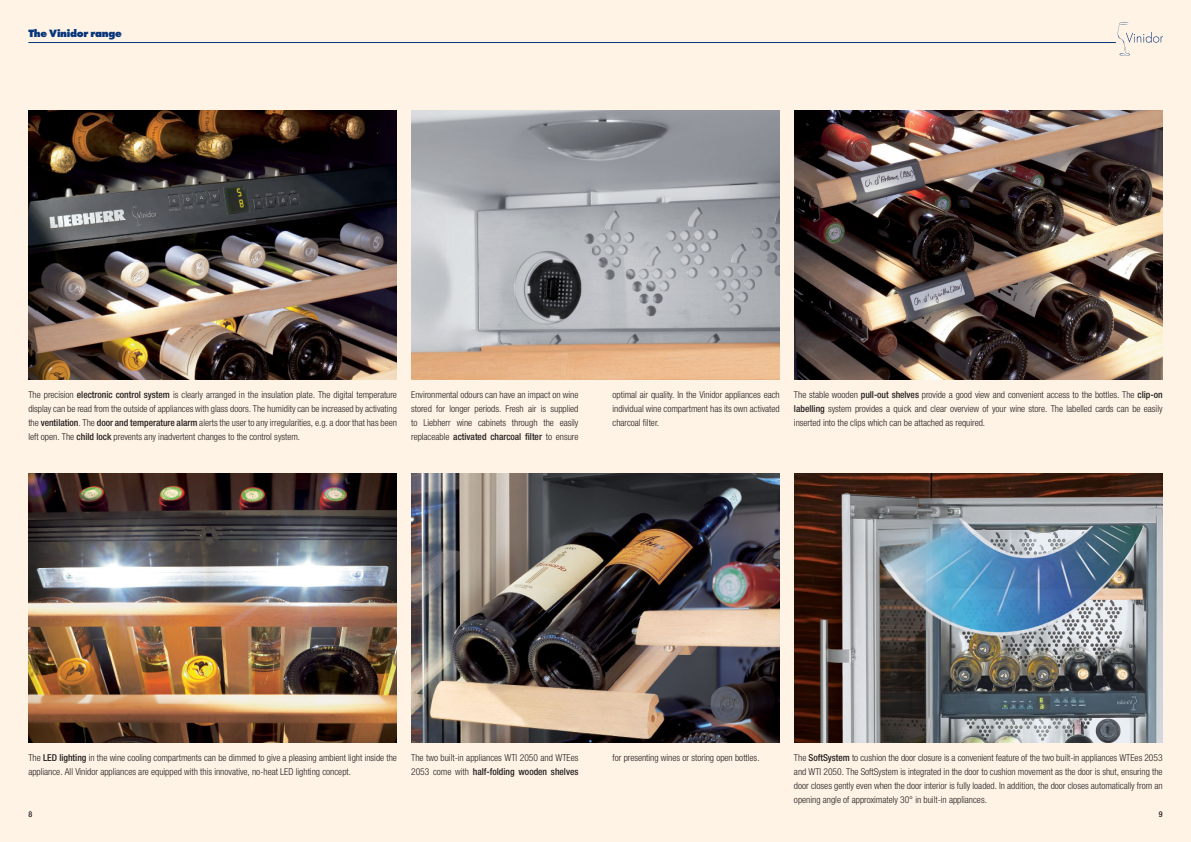
<style>
.page{position:relative;width:1191px;height:842px;background:#fff3e5}
.page>*{position:absolute;margin:0;border:0;box-sizing:border-box;transform-origin:0 0}
.t1{font:700 expanded 11px "Futura";letter-spacing:-.03em;color:#07357b}
.t2{font:300 condensed 9.5px/14px "Helvetica Neue LTW1 G";color:#231f20;text-align:justify}
.t3{font:500 condensed 8px "Helvetica Neue LTW1 G";color:#231f20}
.s1{font-weight:500}
</style>
<div class="page">
<img style="left:28px;top:111px;width:369px;height:269px">
<img style="left:28px;top:473px;width:369px;height:270px">
<img style="left:411px;top:111px;width:369px;height:269px">
<img style="left:411px;top:473px;width:369px;height:270px">
<img style="left:794px;top:111px;width:368px;height:269px">
<img style="left:794px;top:473px;width:368px;height:270px">
<img style="left:1117px;top:21px;width:47px;height:35px">
<hr style="left:28px;top:42px;width:1087px;height:1px;background:#07357b">
<p class="t1" style="left:28px;top:28px;width:95px">The Vinidor range</p>
<p class="t2" style="left:28px;top:389px;width:370px">The precision <span class="s1">electronic control system</span> is clearly arranged in the insulation plate. The digital temperature display can be read from the outside of appliances with glass doors. The humidity can be increased by activating the <span class="s1">ventilation</span>. The <span class="s1">door and temperature alarm</span> alerts the user to any irregularities, e.g. a door that has been left open. The <span class="s1">child lock</span> prevents any inadvertent changes to the control system.</p>
<p class="t2" style="left:411px;top:389px;width:169px">Environmental odours can have an impact on wine stored for longer periods. Fresh air is supplied to Liebherr wine cabinets through the easily replaceable <span class="s1">activated charcoal filter</span> to ensure</p>
<p class="t2" style="left:612px;top:389px;width:169px">optimal air quality. In the Vinidor appliances each individual wine compartment has its own activated charcoal filter.</p>
<p class="t2" style="left:794px;top:389px;width:370px">The stable wooden <span class="s1">pull-out shelves</span> provide a good view and convenient access to the bottles. The <span class="s1">clip-on labelling</span> system provides a quick and clear overview of your wine store. The labelled cards can be easily inserted into the clips which can be attached as required.</p>
<p class="t2" style="left:28px;top:752px;width:370px">The <span class="s1">LED lighting</span> in the wine cooling compartments can be dimmed to give a pleasing ambient light inside the appliance. All Vinidor appliances are equipped with this innovative, no-heat LED lighting concept.</p>
<p class="t2" style="left:411px;top:752px;width:169px">The two built-in appliances WTI 2050 and WTEes<br>2053 come with <span class="s1">half-folding wooden shelves</span></p>
<p class="t2" style="left:612px;top:752px;width:149px">for presenting wines or storing open bottles.</p>
<p class="t2" style="left:794px;top:752px;width:370px">The <span class="s1">SoftSystem</span> to cushion the door closure is a convenient feature of the two built-in appliances WTEes 2053 and WTI 2050. The SoftSystem is integrated in the door to cushion movement as the door is shut, ensuring the door closes gently even when the door interior is fully loaded. In addition, the door closes automatically from an opening angle of approximately 30° in built-in appliances.</p>
<p class="t3" style="left:28px;top:811px;width:5px">8</p>
<p class="t3" style="left:1158px;top:811px;width:5px">9</p>
</div>
